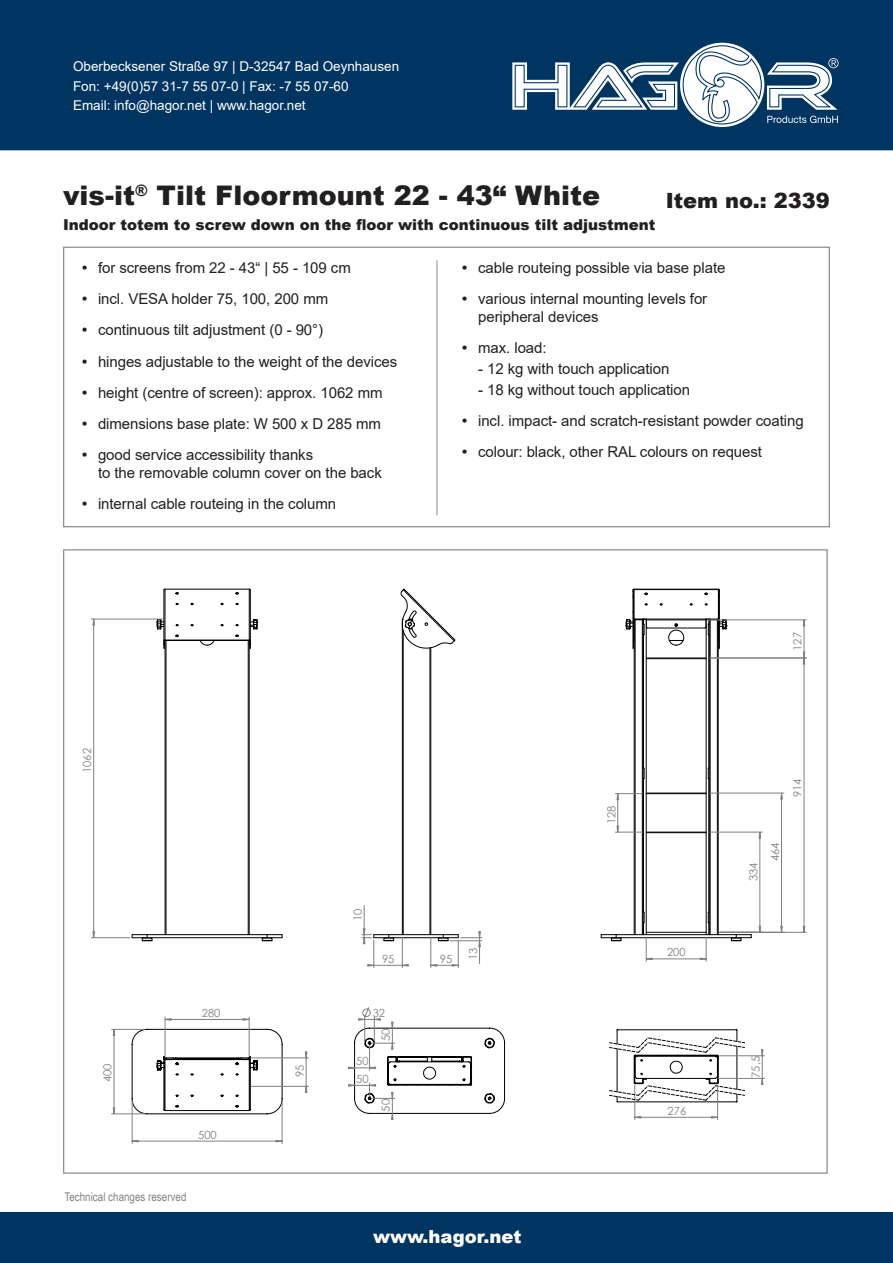
<style>
.page{position:relative;width:893px;height:1263px;background:#fff}
.page>*{position:absolute;margin:0;border:0;box-sizing:border-box;transform-origin:0 0}
.t1{font:900 27px "Arial";color:#231f20}
.t2{font:900 21px "Arial";color:#231f20}
.t3{font:900 18px "Arial";color:#fff}
.t4{font:15px/31px "Arial";letter-spacing:-.005em;color:#231f20}
.t5{font:900 15px "Arial";color:#231f20}
.t6{font:13.5px/19.5px "Arial";color:#fff}
.t7{font:12px "Arial Narrow";color:#808285}
.t8{font:11.25px "Century Gothic";color:#808080}
</style>
<div class="page">
<div style="left:0;top:1213px;width:893px;height:50px;background:#003562"></div>
<div style="left:0;top:0;width:893px;height:150px;background:#003562"></div>
<svg style="left:502px;top:39px;width:358px;height:93px"></svg>
<hr style="left:436px;top:260px;width:2px;height:255px;background:#b0b1b5">
<hr style="left:250px;top:590px;width:1px;height:51px;background:#000">
<hr style="left:164px;top:590px;width:1px;height:51px;background:#000">
<svg style="left:175px;top:592px;width:4px;height:3px"></svg>
<svg style="left:235px;top:592px;width:4px;height:3px"></svg>
<hr style="left:165px;top:589px;width:1px;height:51px;background:#000">
<hr style="left:249px;top:589px;width:1px;height:51px;background:#000">
<hr style="left:165px;top:589px;width:84px;height:1px;background:#000">
<svg style="left:400px;top:588px;width:34px;height:30px"></svg>
<hr style="left:634px;top:590px;width:1px;height:33px;background:#000">
<hr style="left:634px;top:589px;width:84px;height:1px;background:#000">
<hr style="left:719px;top:612px;width:1px;height:36px;background:#000">
<hr style="left:718px;top:612px;width:1px;height:36px;background:#000">
<svg style="left:718px;top:588px;width:2px;height:24px"></svg>
<hr style="left:633px;top:612px;width:1px;height:36px;background:#000">
<svg style="left:632px;top:588px;width:3px;height:25px"></svg>
<hr style="left:91px;top:937px;width:39px;height:1px;background:#808080">
<hr style="left:91px;top:619px;width:72px;height:1px;background:#808080">
<hr style="left:720px;top:932px;width:86px;height:1px;background:#808080">
<hr style="left:112px;top:1029px;width:33px;height:1px;background:#808080">
<hr style="left:112px;top:1113px;width:33px;height:1px;background:#808080">
<hr style="left:708px;top:620px;width:98px;height:1px;background:#808080">
<hr style="left:710px;top:658px;width:96px;height:1px;background:#808080">
<svg style="left:113px;top:620px;width:692px;height:494px"></svg>
<svg style="left:430px;top:912px;width:280px;height:56px"></svg>
<svg style="left:362px;top:934px;width:47px;height:34px"></svg>
<hr style="left:132px;top:1101px;width:1px;height:42px;background:#808080">
<hr style="left:282px;top:1101px;width:1px;height:42px;background:#808080">
<svg style="left:132px;top:1007px;width:373px;height:135px"></svg>
<hr style="left:634px;top:1085px;width:1px;height:35px;background:#808080">
<hr style="left:717px;top:1085px;width:1px;height:35px;background:#808080">
<hr style="left:718px;top:1078px;width:47px;height:1px;background:#808080">
<hr style="left:720px;top:1055px;width:45px;height:1px;background:#808080">
<svg style="left:634px;top:1116px;width:83px;height:2px"></svg>
<svg style="left:761px;top:1049px;width:2px;height:36px"></svg>
<svg style="left:609px;top:1029px;width:136px;height:73px"></svg>
<p class="t6" style="left:73px;top:57px;width:328px">Oberbecksener Straße 97 | D-32547 Bad Oeynhausen<br>Fon: +49(0)57 31-7 55 07-0 | Fax: -7 55 07-60<br>Email: info@hagor.net | www.hagor.net</p>
<h1 class="t1" style="left:63px;top:176px;width:539px">vis-it<sup>®</sup> Tilt Floormount 22 - 43“ White</h1>
<p class="t5" style="left:63px;top:214px;width:594px">Indoor totem to screw down on the floor with continuous tilt adjustment</p>
<h2 class="t2" style="left:666px;top:185px;width:166px">Item no.: 2339</h2>
<p class="t4" style="left:98px;top:252px;width:301px">for screens from 22 - 43“ | 55 - 109 cm<br>incl. VESA holder 75, 100, 200 mm continuous tilt adjustment (0 - 90°)<br>hinges adjustable to the weight of the devices height (centre of screen): approx. 1062 mm dimensions base plate: W 500 x D 285 mm good service accessibility thanks</p>
<p class="t4" style="left:98px;top:457px;width:285px">to the removable column cover on the back internal cable routeing in the column</p>
<p class="t4" style="left:478px;top:252px;width:249px">cable routeing possible via base plate various internal mounting levels for</p>
<p class="t4" style="left:478px;top:302px;width:122px">peripheral devices max. load:</p>
<p class="t4" style="left:478px;top:353px;width:193px">- 12 kg with touch application</p>
<p class="t4" style="left:478px;top:374px;width:327px">- 18 kg without touch application<br>incl. impact- and scratch-resistant powder coating colour: black, other RAL colours on request</p>
<p class="t8" style="left:79px;top:773px;width:26px;rotate:-90deg">1062</p>
<p class="t8" style="left:100px;top:1082px;width:20px;rotate:-90deg">400</p>
<p class="t8" style="left:350px;top:921px;width:14px;rotate:-90deg">10</p>
<p class="t8" style="left:382px;top:951px;width:14px">95</p>
<p class="t8" style="left:440px;top:951px;width:14px">95</p>
<p class="t8" style="left:465px;top:960px;width:14px;rotate:-90deg">13</p>
<p class="t8" style="left:202px;top:1005px;width:20px">280</p>
<p class="t8" style="left:373px;top:1005px;width:14px">32</p>
<p class="t8" style="left:198px;top:1127px;width:20px">500</p>
<p class="t8" style="left:292px;top:1077px;width:14px;rotate:-90deg">95</p>
<p class="t8" style="left:356px;top:1053px;width:14px">50</p>
<p class="t8" style="left:356px;top:1071px;width:14px">50</p>
<p class="t8" style="left:378px;top:1041px;width:14px;rotate:-90deg">50</p>
<p class="t8" style="left:378px;top:1111px;width:14px;rotate:-90deg">50</p>
<p class="t7" style="left:65px;top:1188px;width:123px">Technical changes reserved</p>
<p class="t8" style="left:603px;top:824px;width:20px;rotate:-90deg">128</p>
<p class="t8" style="left:667px;top:944px;width:20px">200</p>
<p class="t8" style="left:668px;top:1103px;width:20px">276</p>
<p class="t8" style="left:790px;top:651px;width:20px;rotate:-90deg">127</p>
<p class="t8" style="left:790px;top:797px;width:20px;rotate:-90deg">914</p>
<p class="t8" style="left:745px;top:881px;width:20px;rotate:-90deg">334</p>
<p class="t8" style="left:767px;top:861px;width:20px;rotate:-90deg">464</p>
<p class="t8" style="left:748px;top:1078px;width:23px;rotate:-90deg">75,5</p>
<p class="t3" style="left:373px;top:1223px;width:150px">www.hagor.net</p>
</div>
